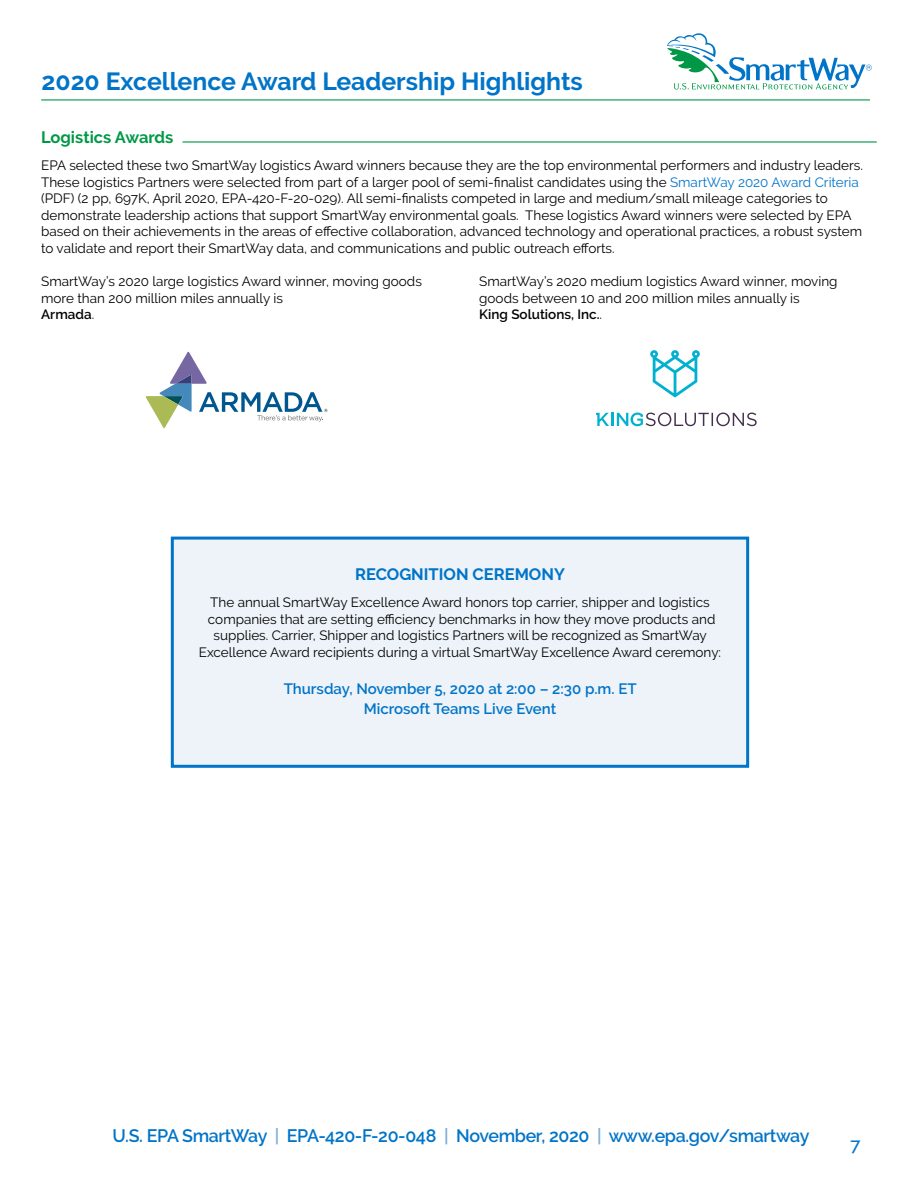
<style>
.page{position:relative;width:918px;height:1188px;background:#fff}
.page>*{position:absolute;margin:0;border:0;box-sizing:border-box;transform-origin:0 0}
.t1{font:700 24.75px "Raleway";color:#0074c8}
.t2{font:600 18px "Raleway";letter-spacing:-.02em;color:#0074c8}
.t3{font:500 18px "Raleway";color:#0074c8;scale:1.04 1}
.t4{font:700 16.5px "Raleway";color:#0074c8}
.t5{font:700 16.5px "Raleway";color:#009846}
.t6{font:600 15px/19.5px "Raleway";color:#0074c8;text-align:center}
.t7{font:13.5px/16.5px "Raleway";color:#000}
.t8{font:600 13.5px "Raleway";color:#000}
.s1{color:#0074c8}
.s2{font-weight:400}
.s3{color:#7faedb}
</style>
<div class="page">
<div style="left:172px;top:538px;width:576px;height:228px;background:#edf3f9"></div>
<hr style="left:183px;top:141px;width:694px;height:2px;background:#009846">
<div style="left:171px;top:537px;width:578px;height:231px;border:3px solid #0074c8"></div>
<hr style="left:41px;top:99px;width:829px;height:1px;background:#009846">
<svg style="left:667px;top:33px;width:205px;height:57px"></svg>
<svg style="left:650px;top:350px;width:50px;height:47px"></svg>
<svg style="left:596px;top:413px;width:161px;height:13px"></svg>
<svg style="left:145px;top:351px;width:182px;height:77px"></svg>
<h2 class="t1" style="left:42px;top:67px;width:543px">2020 Excellence Award Leadership Highlights</h2>
<p class="t5" style="left:41px;top:128px;width:134px">Logistics Awards</p>
<p class="t7" style="left:41px;top:157px;width:823px">EPA selected these two SmartWay logistics Award winners because they are the top environmental performers and industry leaders.</p>
<p class="t7" style="left:41px;top:174px;width:819px">These logistics Partners were selected from part of a larger pool of semi-finalist candidates using the <span class="s1">SmartWay 2020 Award Criteria </span>(PDF) (2 pp, 697K, April 2020, EPA-420-F-20-029). All semi-finalists competed in large and medium/small mileage categories to</p>
<p class="t7" style="left:41px;top:207px;width:812px">demonstrate leadership actions that support SmartWay environmental goals. These logistics Award winners were selected by EPA</p>
<p class="t7" style="left:41px;top:223px;width:822px">based on their achievements in the areas of effective collaboration, advanced technology and operational practices, a robust system to validate and report their SmartWay data, and communications and public outreach efforts.</p>
<p class="t7" style="left:41px;top:273px;width:382px">SmartWay’s 2020 large logistics Award winner, moving goods</p>
<p class="t7" style="left:479px;top:273px;width:360px">SmartWay’s 2020 medium logistics Award winner, moving</p>
<p class="t7" style="left:41px;top:290px;width:243px">more than 200 million miles annually is</p>
<p class="t7" style="left:479px;top:290px;width:322px">goods between 10 and 200 million miles annually is</p>
<p class="t8" style="left:41px;top:307px;width:55px">Armada<span class="s2">.</span></p>
<p class="t8" style="left:479px;top:307px;width:124px">King Solutions, Inc.<span class="s2">.</span></p>
<p class="t4" style="left:355px;top:565px;width:211px">RECOGNITION CEREMONY</p>
<p class="t7" style="left:210px;top:594px;width:501px">The annual SmartWay Excellence Award honors top carrier, shipper and logistics</p>
<p class="t7" style="left:199px;top:611px;width:524px;text-align:center">companies that are setting efficiency benchmarks in how they move products and supplies. Carrier, Shipper and logistics Partners will be recognized as SmartWay<br>Excellence Award recipients during a virtual SmartWay Excellence Award ceremony:</p>
<p class="t6" style="left:284px;top:679px;width:355px">Thursday, November 5, 2020 at 2:00 – 2:30 p.m. ET<br>Microsoft Teams Live Event</p>
<p class="t2" style="left:113px;top:1126px;width:698px">U.S. EPA SmartWay <span class="s3">|</span> EPA-420-F-20-048 <span class="s3">|</span> November, 2020 <span class="s3">|</span> www.epa.gov/smartway</p>
<h2 class="t3" style="left:850px;top:1134px;width:11px">7</h2>
</div>
